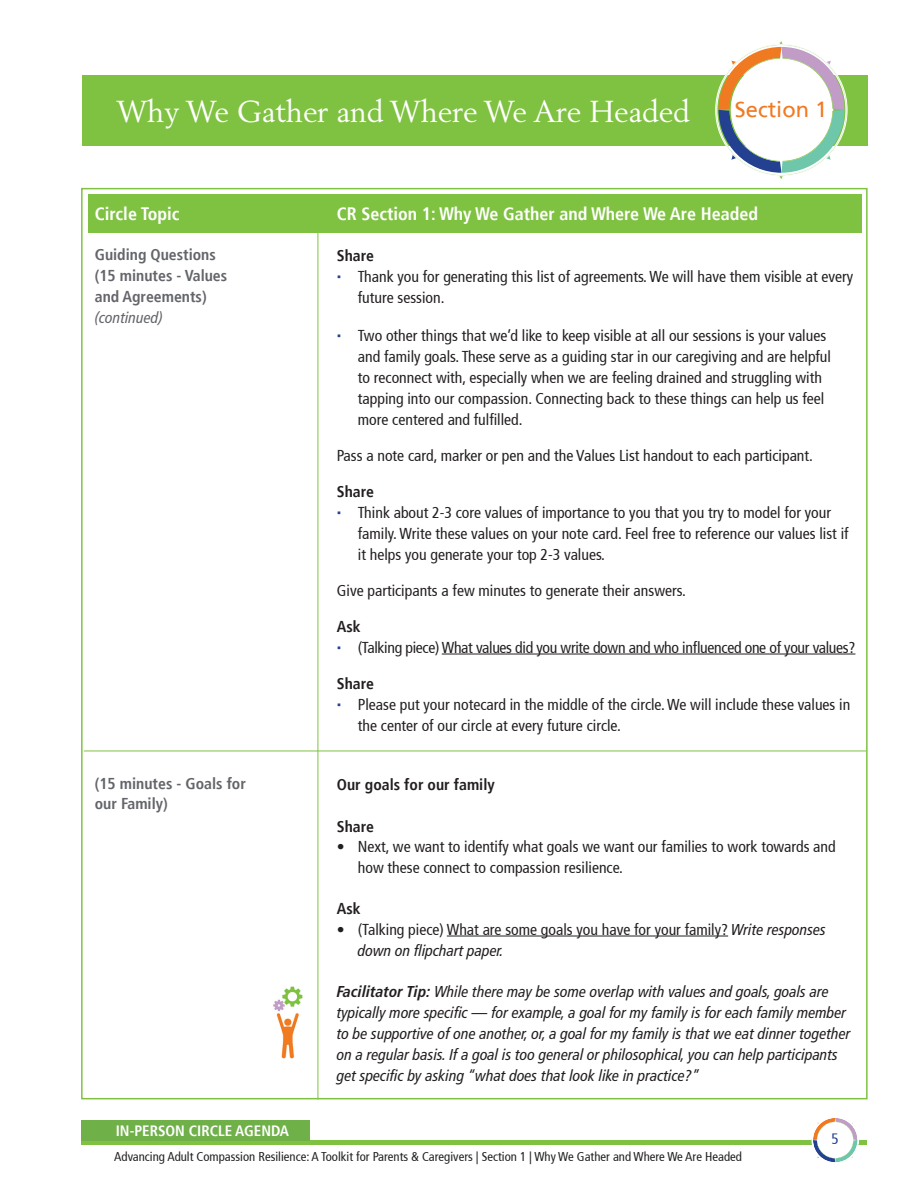
<style>
.page{position:relative;width:918px;height:1188px;background:#fff}
.page>*{position:absolute;margin:0;border:0;box-sizing:border-box;transform-origin:0 0}
.t1{font:30px "Berling";letter-spacing:-.005em;color:#fff}
.t2{font:21.9px "Frutiger";color:#f07a22}
.t3{font:700 condensed 18px "Frutiger";color:#fff}
.t4{font:condensed 15.75px/21px "Frutiger";color:#231f20}
.t5{font:italic condensed 15.75px/21px "Frutiger LT Pro";color:#231f20}
.t6{font:700 condensed 15.75px "Frutiger";color:#63656a}
.t7{font:condensed 15.75px "Frutiger";letter-spacing:-.02em;color:#231f20}
.t8{font:700 condensed 15.75px "Frutiger";color:#231f20}
.t9{font:italic condensed 15.75px "Frutiger LT Pro";color:#63656a}
.t10{font:700 condensed 15px "Frutiger";color:#fff}
.t11{font:condensed 15px "Frutiger";color:#234190}
.t12{font:condensed 12.75px "Frutiger";color:#231f20}
.s1{font-family:"Maurea Jci Lf ML";font-weight:500;font-stretch:normal;color:#234190}
.s2{font-family:"Frutiger LT Pro";font-style:italic}
.s3{font-weight:700}
</style>
<div class="page">
<div style="left:82px;top:75px;width:786px;height:71px;background:#7fc241"></div>
<svg style="left:715px;top:41px;width:133px;height:138px"></svg>
<hr style="left:318px;top:205px;width:1px;height:894px;background:#7fc241">
<div style="left:88px;top:194px;width:774px;height:38px;background:#7fc241"></div>
<hr style="left:442px;top:654px;width:413px;height:1px;background:#231f20">
<hr style="left:447px;top:936px;width:281px;height:1px;background:#231f20">
<hr style="left:84px;top:751px;width:782px;height:1px;background:#7fc241">
<img style="left:273px;top:986px;width:30px;height:73px">
<hr style="left:82px;top:1140px;width:785px;height:4px;background:#7fc241">
<svg style="left:810px;top:1118px;width:50px;height:44px"></svg>
<div style="left:81px;top:1120px;width:229px;height:20px;background:#6fb048"></div>
<p class="t1" style="left:116px;top:93px;width:575px">Why We Gather and Where We Are Headed</p>
<p class="t2" style="left:735px;top:99px;width:94px">Section 1</p>
<p class="t3" style="left:95px;top:206px;width:86px">Circle Topic</p>
<p class="t3" style="left:337px;top:206px;width:423px">CR Section 1: Why We Gather and Where We Are Headed</p>
<p class="t8" style="left:337px;top:249px;width:39px">Share</p>
<p class="t4" style="left:358px;top:268px;width:497px;text-indent:-21px"><span class="s1">•</span> Thank you for generating this list of agreements. We will have them visible at every future session.</p>
<p class="t4" style="left:337px;top:326px;width:491px"><span class="s1">•</span> Two other things that we’d like to keep visible at all our sessions is your values</p>
<p class="t4" style="left:358px;top:347px;width:475px">and family goals. These serve as a guiding star in our caregiving and are helpful</p>
<p class="t4" style="left:358px;top:368px;width:466px">to reconnect with, especially when we are feeling drained and struggling with</p>
<p class="t4" style="left:358px;top:389px;width:468px">tapping into our compassion. Connecting back to these things can help us feel more centered and fulfilled.</p>
<p class="t4" style="left:337px;top:446px;width:478px">Pass a note card, marker or pen and the Values List handout to each participant.</p>
<p class="t8" style="left:337px;top:484px;width:39px">Share</p>
<p class="t4" style="left:358px;top:503px;width:492px;text-indent:-21px"><span class="s1">•</span> Think about 2-3 core values of importance to you that you try to model for your family. Write these values on your note card. Feel free to reference our values list if it helps you generate your top 2-3 values.</p>
<p class="t4" style="left:337px;top:581px;width:350px">Give participants a few minutes to generate their answers.</p>
<p class="t8" style="left:337px;top:619px;width:25px">Ask</p>
<p class="t7" style="left:337px;top:640px;width:520px"><span class="s1">•</span> (Talking piece) What values did you write down and who influenced one of your values?</p>
<p class="t8" style="left:337px;top:676px;width:39px">Share</p>
<p class="t4" style="left:358px;top:695px;width:494px;text-indent:-21px"><span class="s1">•</span> Please put your notecard in the middle of the circle. We will include these values in the center of our circle at every future circle.</p>
<p class="t6" style="left:95px;top:247px;width:123px">Guiding Questions</p>
<p class="t6" style="left:95px;top:268px;width:134px">(15 minutes - Values</p>
<p class="t6" style="left:95px;top:289px;width:113px">and Agreements)</p>
<p class="t9" style="left:95px;top:308px;width:69px">(continued)</p>
<p class="t6" style="left:95px;top:776px;width:153px">(15 minutes - Goals for</p>
<p class="t6" style="left:95px;top:796px;width:74px">our Family)</p>
<p class="t10" style="left:116px;top:1124px;width:175px">IN-PERSON CIRCLE AGENDA</p>
<p class="t8" style="left:337px;top:778px;width:159px">Our goals for our family</p>
<p class="t8" style="left:337px;top:820px;width:39px">Share</p>
<p class="t4" style="left:358px;top:838px;width:479px;line-height:20.2px;text-indent:-21px">• Next, we want to identify what goals we want our families to work towards and how these connect to compassion resilience.</p>
<p class="t8" style="left:337px;top:901px;width:25px">Ask</p>
<p class="t4" style="left:358px;top:920px;width:470px;text-indent:-21px">• (Talking piece) What are some goals you have for your family? <span class="s2">Write responses down on flipchart paper.</span></p>
<p class="t5" style="left:337px;top:981px;width:515px"><span class="s3">Facilitator Tip:</span> While there may be some overlap with values and goals, goals are typically more specific — for example, a goal for my family is for each family member to be supportive of one another, or, a goal for my family is that we eat dinner together on a regular basis. If a goal is too general or philosophical, you can help participants get specific by asking “what does that look like in practice?”</p>
<p class="t11" style="left:832px;top:1132px;width:9px">5</p>
<p class="t12" style="left:114px;top:1151px;width:629px">Advancing Adult Compassion Resilience: A Toolkit for Parents &amp; Caregivers | Section 1 | Why We Gather and Where We Are Headed</p>
</div>
